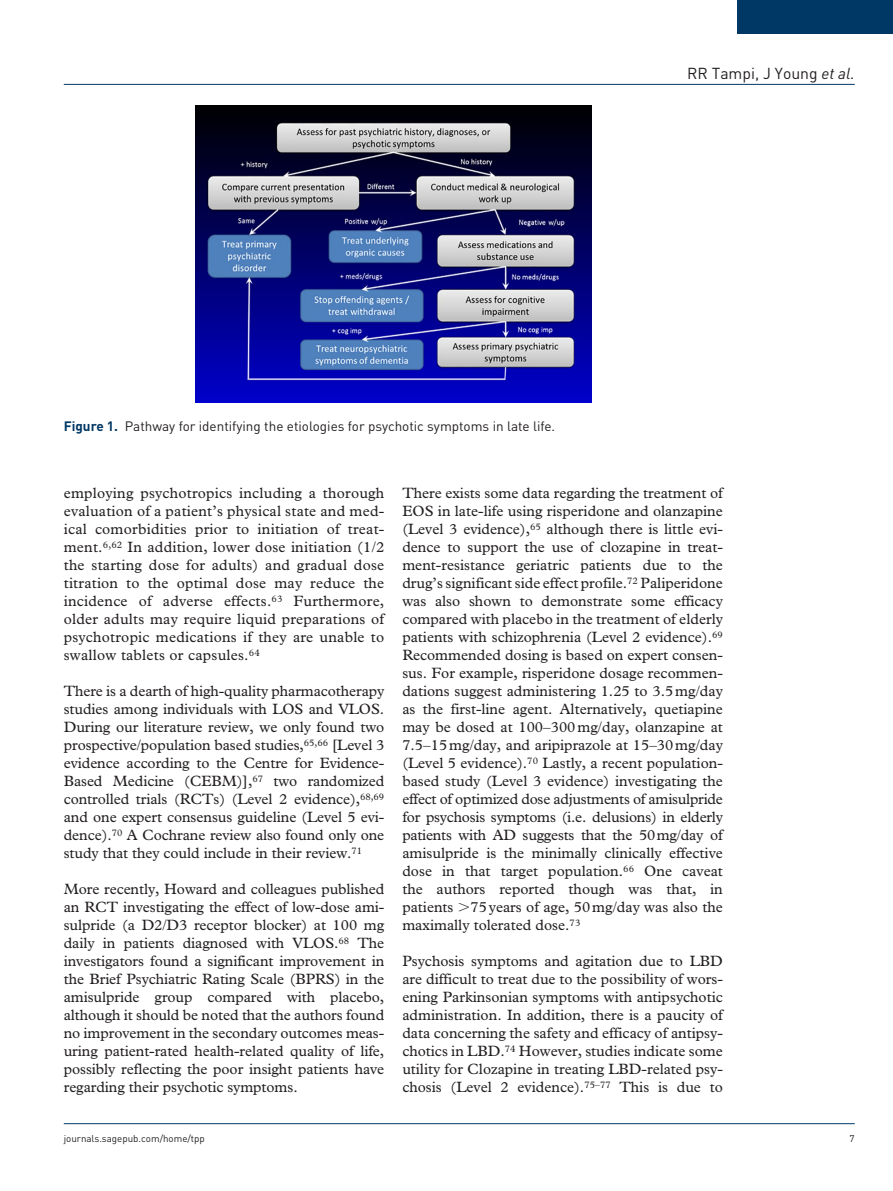
<style>
.page{position:relative;width:893px;height:1191px;background:#fff}
.page>*{position:absolute;margin:0;border:0;box-sizing:border-box;transform-origin:0 0}
.t1{font:15.75px "DIN";color:#231f20}
.t2{font:15px/18px "Plantin Std";color:#231f20;text-align:justify}
.t3{font:13.5px "DIN";color:#231f20}
.t4{font:9.75px "DIN";color:#231f20}
.s1{font-style:italic}
.s2{font-weight:700;color:#003865}
</style>
<div class="page">
<hr style="left:64px;top:84px;width:791px;height:1px;background:#003865">
<hr style="left:64px;top:1123px;width:791px;height:1px;background:#003865">
<div style="left:738px;top:0;width:155px;height:34px;background:#003865"></div>
<img style="left:195px;top:106px;width:396px;height:297px">
<p class="t1" style="left:687px;top:63px;width:169px">RR Tampi, J Young <span class="s1">et al.</span></p>
<p class="t3" style="left:64px;top:417px;width:493px"><span class="s2">Figure 1.</span> Pathway for identifying the etiologies for psychotic symptoms in late life.</p>
<p class="t2" style="left:64px;top:484px;width:322px">employing psychotropics including a thorough evaluation of a patient’s physical state and med&shy;ical comorbidities prior to initiation of treat&shy;ment.<sup>6,62</sup> In addition, lower dose initiation (1/2 the starting dose for adults) and gradual dose titration to the optimal dose may reduce the incidence of adverse effects.<sup>63</sup> Furthermore, older adults may require liquid preparations of psychotropic medications if they are unable to swallow tablets or capsules.<sup>64</sup></p>
<p class="t2" style="left:64px;top:682px;width:322px">There is a dearth of high-quality pharmacotherapy studies among individuals with LOS and VLOS.<br>During our literature review, we only found two prospective/population based studies,<sup>65,66</sup> [Level 3 evidence according to the Centre for Evidence-Based Medicine (CEBM)],<sup>67</sup> two randomized controlled trials (RCTs) (Level 2 evidence),<sup>68,69 </sup>and one expert consensus guideline (Level 5 evi&shy;dence).<sup>70</sup> A Cochrane review also found only one study that they could include in their review.<sup>71</sup></p>
<p class="t2" style="left:64px;top:880px;width:322px">More recently, Howard and colleagues published an RCT investigating the effect of low-dose ami&shy;sulpride (a D2/D3 receptor blocker) at 100 mg daily in patients diagnosed with VLOS.<sup>68</sup> The investigators found a significant improvement in the Brief Psychiatric Rating Scale (BPRS) in the amisulpride group compared with placebo, although it should be noted that the authors found no improvement in the secondary outcomes meas&shy;uring patient-rated health-related quality of life, possibly reflecting the poor insight patients have regarding their psychotic symptoms.</p>
<p class="t2" style="left:402px;top:484px;width:322px">There exists some data regarding the treatment of EOS in late-life using risperidone and olanzapine (Level 3 evidence),<sup>65</sup> although there is little evi&shy;dence to support the use of clozapine in treat&shy;ment-resistance geriatric patients due to the drug’s significant side effect profile.<sup>72</sup> Paliperidone was also shown to demonstrate some efficacy compared with placebo in the treatment of elderly patients with schizophrenia (Level 2 evidence).<sup>69<br></sup>Recommended dosing is based on expert consen&shy;sus. For example, risperidone dosage recommen&shy;dations suggest administering 1.25 to 3.5mg/day as the first-line agent. Alternatively, quetiapine may be dosed at 100–300mg/day, olanzapine at 7.5–15mg/day, and aripiprazole at 15–30mg/day (Level 5 evidence).<sup>70</sup> Lastly, a recent population&shy;based study (Level 3 evidence) investigating the effect of optimized dose adjustments of amisulpride for psychosis symptoms (i.e. delusions) in elderly patients with AD suggests that the 50mg/day of amisulpride is the minimally clinically effective dose in that target population.<sup>66</sup> One caveat the authors reported though was that, in patients 75years of age, 50mg/day was also the maximally tolerated dose.<sup>73</sup></p>
<p class="t2" style="left:402px;top:952px;width:322px">Psychosis symptoms and agitation due to LBD are difficult to treat due to the possibility of wors&shy;ening Parkinsonian symptoms with antipsychotic administration. In addition, there is a paucity of data concerning the safety and efficacy of antipsy&shy;chotics in LBD.<sup>74</sup> However, studies indicate some utility for Clozapine in treating LBD-related psy&shy;chosis (Level 2 evidence).<sup>75–77</sup> This is due to</p>
<p class="t4" style="left:64px;top:1132px;width:143px">journals.sagepub.com/home/tpp</p>
<p class="t4" style="left:850px;top:1132px;width:7px">7</p>
</div>
